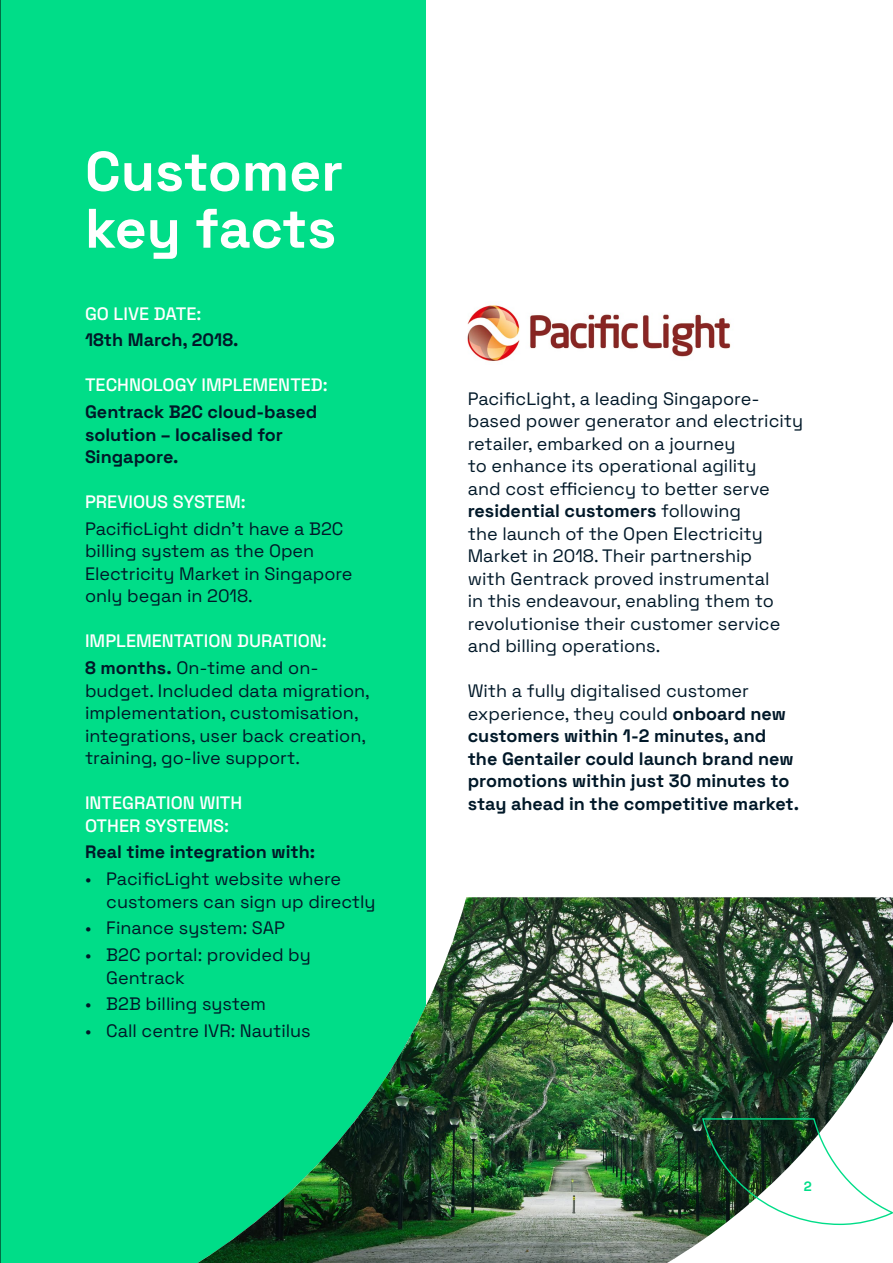
<style>
.page{position:relative;width:893px;height:1263px;background:#fff}
.page>*{position:absolute;margin:0;border:0;box-sizing:border-box;transform-origin:0 0}
.t1{font:700 55.5px/57px "Space Grotesk";color:#fff}
.t2{font:18px/22.5px "Space Grotesk";color:#001828}
.t3{font:700 18px/22.5px "Space Grotesk";color:#001828}
.t4{font:500 18px/26.7px "Space Grotesk";color:#fff}
.t5{font:700 13.5px "Space Grotesk";color:#0d8}
.s1{font-weight:700;color:#001828}
.s2{font-weight:400;color:#001828}
.s3{font-weight:700}
.s4{font-weight:400}
</style>
<div class="page">
<div style="left:0;top:0;width:425px;height:1263px;background:#0d8"></div>
<img style="left:198px;top:897px;width:695px;height:366px">
<hr style="left:0;top:0;width:1px;height:1263px;background:#000">
<svg style="left:701px;top:1117px;width:192px;height:109px"></svg>
<img style="left:467px;top:305px;width:264px;height:56px">
<h1 class="t1" style="left:85px;top:140px;width:260px">Customer key facts</h1>
<p class="t4" style="left:85px;top:299px;width:118px">GO LIVE DATE:</p>
<p class="t3" style="left:85px;top:328px;width:155px">18th March, 2018.</p>
<p class="t4" style="left:85px;top:371px;width:244px">TECHNOLOGY IMPLEMENTED:</p>
<p class="t3" style="left:85px;top:400px;width:234px">Gentrack B2C cloud-based solution – localised for<br>Singapore.</p>
<p class="t4" style="left:85px;top:487px;width:162px">PREVIOUS SYSTEM:</p>
<p class="t2" style="left:85px;top:516px;width:269px">PacificLight didn’t have a B2C billing system as the Open<br>Electricity Market in Singapore only began in 2018.</p>
<p class="t4" style="left:85px;top:627px;width:243px">IMPLEMENTATION DURATION:<br><span class="s1">8 months.</span> <span class="s2">On-time and on-</span></p>
<p class="t2" style="left:85px;top:678px;width:286px">budget. Included data migration, implementation, customisation, integrations, user back creation, training, go-live support.</p>
<p class="t4" style="left:85px;top:791px;width:159px;line-height:22.5px">INTEGRATION WITH<br>OTHER SYSTEMS:</p>
<p class="t3" style="left:85px;top:840px;width:232px">Real time integration with:</p>
<p class="t2" style="left:106px;top:867px;width:271px;text-indent:-21px">• PacificLight website where customers can sign up directly</p>
<p class="t2" style="left:85px;top:916px;width:202px">• Finance system: SAP</p>
<p class="t2" style="left:106px;top:943px;width:206px;text-indent:-21px">• B2C portal: provided by<br>Gentrack</p>
<p class="t2" style="left:85px;top:992px;width:182px">• B2B billing system</p>
<p class="t2" style="left:85px;top:1019px;width:227px">• Call centre IVR: Nautilus</p>
<p class="t2" style="left:468px;top:386px;width:337px">PacificLight, a leading Singapore&shy;based power generator and electricity retailer, embarked on a journey<br>to enhance its operational agility<br>and cost efficiency to better serve <span class="s3">residential customers</span> following<br>the launch of the Open Electricity Market in 2018. Their partnership<br>with Gentrack proved instrumental<br>in this endeavour, enabling them to revolutionise their customer service and billing operations.</p>
<p class="t3" style="left:468px;top:679px;width:333px"><span class="s4">With a fully digitalised customer experience, they could</span> onboard new customers within 1-2 minutes, and the Gentailer could launch brand new promotions within just 30 minutes to stay ahead in the competitive market.</p>
<p class="t5" style="left:804px;top:1176px;width:10px">2</p>
</div>
